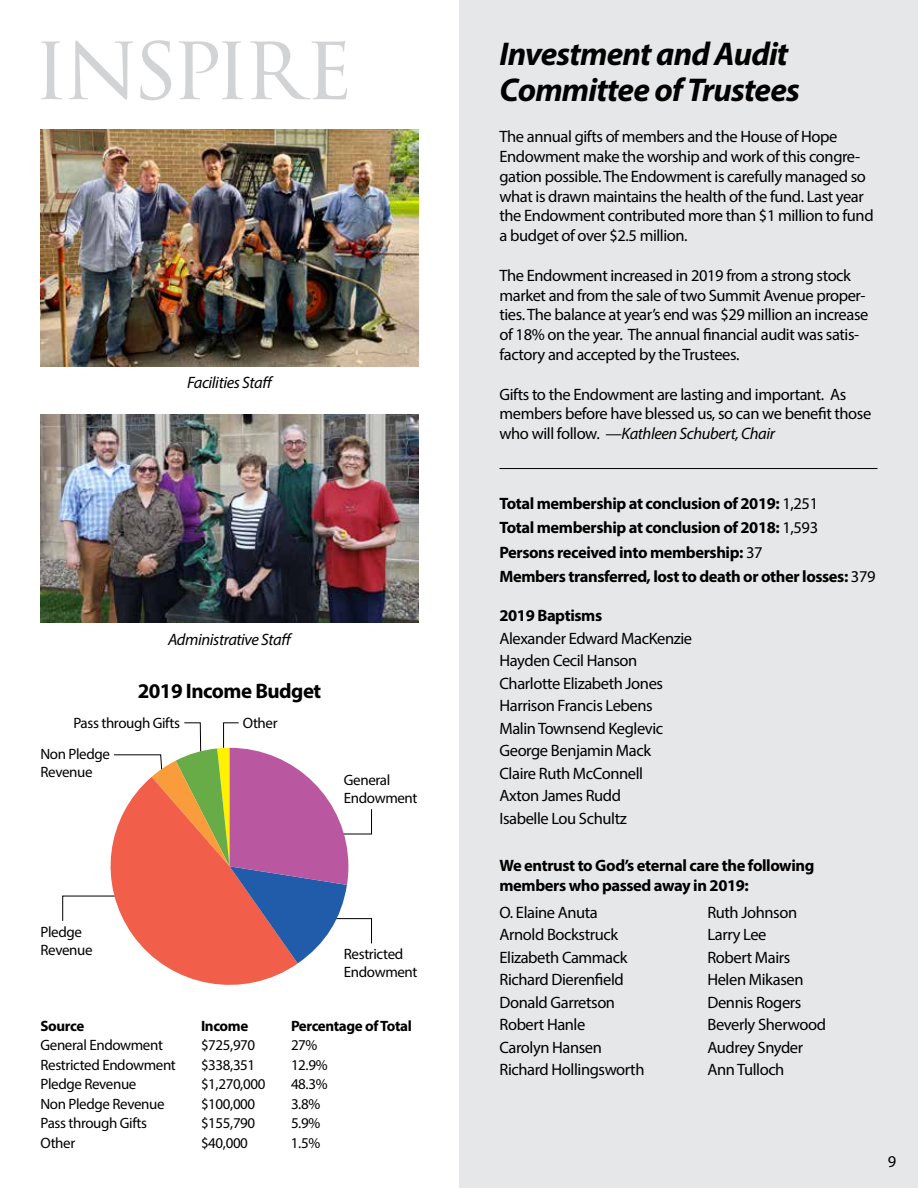
<style>
.page{position:relative;width:918px;height:1188px;background:#fff}
.page>*{position:absolute;margin:0;border:0;box-sizing:border-box;transform-origin:0 0}
.t1{font:90px "Trajan Pro 3";letter-spacing:-.07em;color:#d1d3d4}
.t2{font:italic 700 33px/36px "Myriad Pro";letter-spacing:-.025em;color:#000}
.t3{font:700 21px "Myriad Pro";letter-spacing:-.025em;color:#000}
.t4{font:16.5px/22.5px "Myriad Pro";letter-spacing:-.025em;color:#000}
.t5{font:700 16.5px/24px "Myriad Pro";letter-spacing:-.025em;color:#000}
.t6{font:italic 16.5px "Myriad Pro";letter-spacing:-.025em;color:#000}
.t7{font:15px/18px "Myriad Pro";letter-spacing:-.025em;color:#000}
.t8{font:700 15px "Myriad Pro";letter-spacing:-.025em;color:#000}
.s1{font-style:italic}
.s2{font-weight:400}
</style>
<div class="page">
<div style="left:459px;top:0;width:459px;height:1188px;background:#e6e7e8"></div>
<img style="left:40px;top:130px;width:378px;height:237px">
<img style="left:40px;top:415px;width:378px;height:208px">
<svg style="left:161px;top:963px;width:137px;height:22px;fill:#f15f4b"></svg>
<svg style="left:62px;top:722px;width:310px;height:241px"></svg>
<hr style="left:500px;top:468px;width:378px;height:1px;background:#000">
<h1 class="t1" style="left:33px;top:5px;width:322px">INSPIRE</h1>
<h2 class="t2" style="left:500px;top:35px;width:302px">Investment and Audit<br>Committee of Trustees</h2>
<p class="t6" style="left:187px;top:372px;width:88px">Facilities Staff</p>
<p class="t4" style="left:500px;top:126px;width:376px;line-height:19.8px">The annual gifts of members and the House of Hope Endowment make the worship and work of this congre&shy;gation possible. The Endowment is carefully managed so what is drawn maintains the health of the fund. Last year the Endowment contributed more than $1 million to fund a budget of over $2.5 million.</p>
<p class="t4" style="left:500px;top:265px;width:370px;line-height:19.8px">The Endowment increased in 2019 from a strong stock market and from the sale of two Summit Avenue proper&shy;ties. The balance at year’s end was $29 million an increase of 18% on the year. The annual financial audit was satis&shy;factory and accepted by the Trustees.</p>
<p class="t4" style="left:500px;top:384px;width:373px;line-height:19.8px">Gifts to the Endowment are lasting and important. As members before have blessed us, so can we benefit those who will follow. <span class="s1">—Kathleen Schubert, Chair</span></p>
<p class="t6" style="left:168px;top:629px;width:126px">Administrative Staff</p>
<p class="t3" style="left:138px;top:677px;width:185px">2019 Income Budget</p>
<p class="t7" style="left:40px;top:708px;width:141px;line-height:30.6px;text-indent:33px">Pass through Gifts<br>Non Pledge</p>
<p class="t7" style="left:40px;top:763px;width:54px">Revenue</p>
<p class="t7" style="left:243px;top:714px;width:36px">Other</p>
<p class="t7" style="left:344px;top:771px;width:75px">General<br>Endowment</p>
<p class="t7" style="left:40px;top:923px;width:54px">Pledge<br>Revenue</p>
<p class="t7" style="left:344px;top:945px;width:75px">Restricted<br>Endowment</p>
<p class="t8" style="left:40px;top:1016px;width:45px">Source</p>
<p class="t8" style="left:201px;top:1016px;width:49px">Income</p>
<p class="t8" style="left:291px;top:1016px;width:122px">Percentage of Total</p>
<p class="t7" style="left:40px;top:1036px;width:124px">General Endowment</p>
<p class="t7" style="left:201px;top:1036px;width:56px">$725,970</p>
<p class="t7" style="left:291px;top:1036px;width:28px">27%</p>
<p class="t7" style="left:40px;top:1055px;width:137px">Restricted Endowment</p>
<p class="t7" style="left:201px;top:1055px;width:56px">$338,351</p>
<p class="t7" style="left:291px;top:1055px;width:38px">12.9%</p>
<p class="t7" style="left:40px;top:1075px;width:97px">Pledge Revenue</p>
<p class="t7" style="left:201px;top:1075px;width:66px">$1,270,000</p>
<p class="t7" style="left:291px;top:1075px;width:38px">48.3%</p>
<p class="t7" style="left:40px;top:1094px;width:126px">Non Pledge Revenue</p>
<p class="t7" style="left:201px;top:1094px;width:56px">$100,000</p>
<p class="t7" style="left:291px;top:1094px;width:31px">3.8%</p>
<p class="t7" style="left:40px;top:1114px;width:108px">Pass through Gifts</p>
<p class="t7" style="left:201px;top:1114px;width:56px">$155,790</p>
<p class="t7" style="left:291px;top:1114px;width:31px">5.9%</p>
<p class="t7" style="left:40px;top:1133px;width:36px">Other</p>
<p class="t7" style="left:201px;top:1133px;width:49px">$40,000</p>
<p class="t7" style="left:291px;top:1133px;width:31px">1.5%</p>
<p class="t5" style="left:500px;top:491px;width:378px">Total membership at conclusion of 2019: <span class="s2">1,251<br></span>Total membership at conclusion of 2018: <span class="s2">1,593<br></span>Persons received into membership: <span class="s2">37<br></span>Members transferred, lost to death or other losses: <span class="s2">379</span></p>
<p class="t5" style="left:500px;top:603px;width:104px">2019 Baptisms</p>
<p class="t4" style="left:500px;top:627px;width:194px">Alexander Edward MacKenzie<br>Hayden Cecil Hanson<br>Charlotte Elizabeth Jones<br>Harrison Francis Lebens<br>Malin Townsend Keglevic<br>George Benjamin Mack<br>Claire Ruth McConnell<br>Axton James Rudd<br>Isabelle Lou Schultz</p>
<p class="t5" style="left:500px;top:855px;width:316px;line-height:19.8px">We entrust to God’s eternal care the following members who passed away in 2019:</p>
<p class="t4" style="left:500px;top:901px;width:147px">O. Elaine Anuta<br>Arnold Bockstruck<br>Elizabeth Cammack<br>Richard Dierenfield<br>Donald Garretson<br>Robert Hanle<br>Carolyn Hansen<br>Richard Hollingsworth</p>
<p class="t4" style="left:707px;top:901px;width:120px">Ruth Johnson<br>Larry Lee<br>Robert Mairs<br>Helen Mikasen<br>Dennis Rogers<br>Beverly Sherwood<br>Audrey Snyder<br>Ann Tulloch</p>
<p class="t4" style="left:888px;top:1150px;width:10px">9</p>
</div>
